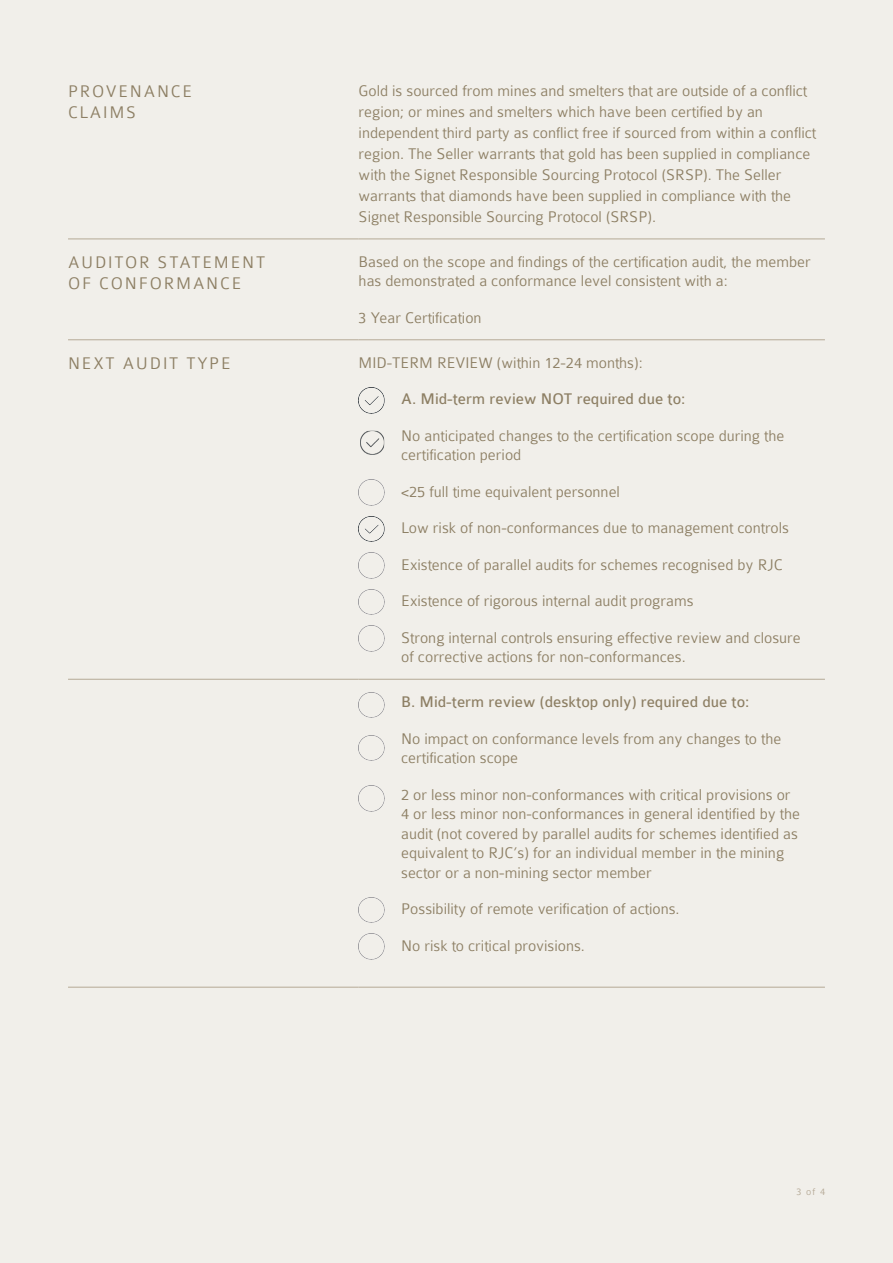
<style>
.page{position:relative;width:893px;height:1263px;background:#f1efea}
.page>*{position:absolute;margin:0;border:0;box-sizing:border-box;transform-origin:0 0}
.Small_subhead_12pt_E{font:300 18px/21px "Colaborate";letter-spacing:.1em;color:#8d7f64}
.Body_copy_Earth_leve{font:300 16.5px/19.5px "Colaborate";color:#8d7f64}
.Body_copy_Earth{font:300 16.5px/21px "Colaborate";color:#8d7f64}
.Body_copy_Earth_leve-2{font:16.5px "Colaborate";color:#8d7f64}
.t1{font:300 10.5px "Colaborate";color:#b5a996}
</style>
<div class="page">
<hr style="left:68px;top:239px;width:291px;height:1px;background:#b5a996">
<hr style="left:359px;top:239px;width:466px;height:1px;background:#b5a996">
<hr style="left:68px;top:339px;width:291px;height:1px;background:#b5a996">
<hr style="left:359px;top:339px;width:466px;height:1px;background:#b5a996">
<hr style="left:68px;top:679px;width:291px;height:1px;background:#b5a996">
<hr style="left:359px;top:679px;width:466px;height:1px;background:#b5a996">
<hr style="left:68px;top:987px;width:291px;height:1px;background:#b5a996">
<hr style="left:359px;top:987px;width:466px;height:1px;background:#b5a996">
<img style="left:359px;top:388px;width:25px;height:25px">
<img style="left:360px;top:431px;width:24px;height:24px">
<img style="left:359px;top:480px;width:25px;height:25px">
<img style="left:359px;top:516px;width:25px;height:26px">
<img style="left:359px;top:553px;width:25px;height:25px">
<img style="left:359px;top:589px;width:25px;height:26px">
<img style="left:359px;top:626px;width:25px;height:25px">
<img style="left:359px;top:692px;width:25px;height:26px">
<img style="left:359px;top:735px;width:25px;height:26px">
<img style="left:359px;top:786px;width:25px;height:25px">
<img style="left:359px;top:897px;width:25px;height:26px">
<img style="left:359px;top:934px;width:25px;height:25px">
<p class="Small_subhead_12pt_E" style="left:68px;top:81px;width:126px">PROVENANCE<br>CLAIMS</p>
<p class="Body_copy_Earth" style="left:359px;top:80px;width:459px">Gold is sourced from mines and smelters that are outside of a conflict region; or mines and smelters which have been certified by an independent third party as conflict free if sourced from within a conflict region. The Seller warrants that gold has been supplied in compliance with the Signet Responsible Sourcing Protocol (SRSP). The Seller warrants that diamonds have been supplied in compliance with the Signet Responsible Sourcing Protocol (SRSP).</p>
<p class="Small_subhead_12pt_E" style="left:68px;top:252px;width:199px">AUDITOR STATEMENT<br>OF CONFORMANCE</p>
<p class="Body_copy_Earth" style="left:359px;top:252px;width:454px;line-height:19.5px">Based on the scope and findings of the certification audit, the member has demonstrated a conformance level consistent with a:</p>
<p class="Body_copy_Earth" style="left:359px;top:307px;width:124px">3 Year Certification</p>
<p class="Small_subhead_12pt_E" style="left:68px;top:352px;width:164px">NEXT AUDIT TYPE</p>
<p class="Body_copy_Earth" style="left:359px;top:352px;width:286px">MID-TERM REVIEW (within 12-24 months):</p>
<p class="Body_copy_Earth_leve-2" style="left:401px;top:390px;width:286px">A. Mid-term review NOT required due to:</p>
<p class="Body_copy_Earth_leve" style="left:401px;top:426px;width:385px">No anticipated changes to the certification scope during the certification period</p>
<p class="Body_copy_Earth_leve" style="left:401px;top:482px;width:220px">&lt;25 full time equivalent personnel</p>
<p class="Body_copy_Earth_leve" style="left:401px;top:518px;width:389px">Low risk of non-conformances due to management controls</p>
<p class="Body_copy_Earth_leve" style="left:401px;top:555px;width:383px">Existence of parallel audits for schemes recognised by RJC</p>
<p class="Body_copy_Earth_leve" style="left:401px;top:591px;width:294px">Existence of rigorous internal audit programs</p>
<p class="Body_copy_Earth_leve" style="left:401px;top:628px;width:401px">Strong internal controls ensuring effective review and closure of corrective actions for non-conformances.</p>
<p class="Body_copy_Earth_leve-2" style="left:401px;top:693px;width:350px">B. Mid-term review (desktop only) required due to:</p>
<p class="Body_copy_Earth_leve" style="left:401px;top:729px;width:382px">No impact on conformance levels from any changes to the certification scope</p>
<p class="Body_copy_Earth_leve" style="left:401px;top:785px;width:400px">2 or less minor non-conformances with critical provisions or 4 or less minor non-conformances in general identified by the audit (not covered by parallel audits for schemes identified as equivalent to RJC’s) for an individual member in the mining sector or a non-mining sector member</p>
<p class="Body_copy_Earth_leve" style="left:401px;top:899px;width:280px">Possibility of remote verification of actions.</p>
<p class="Body_copy_Earth_leve" style="left:401px;top:936px;width:185px">No risk to critical provisions.</p>
<p class="t1" style="left:796px;top:1186px;width:30px">3 of 4</p>
</div>
